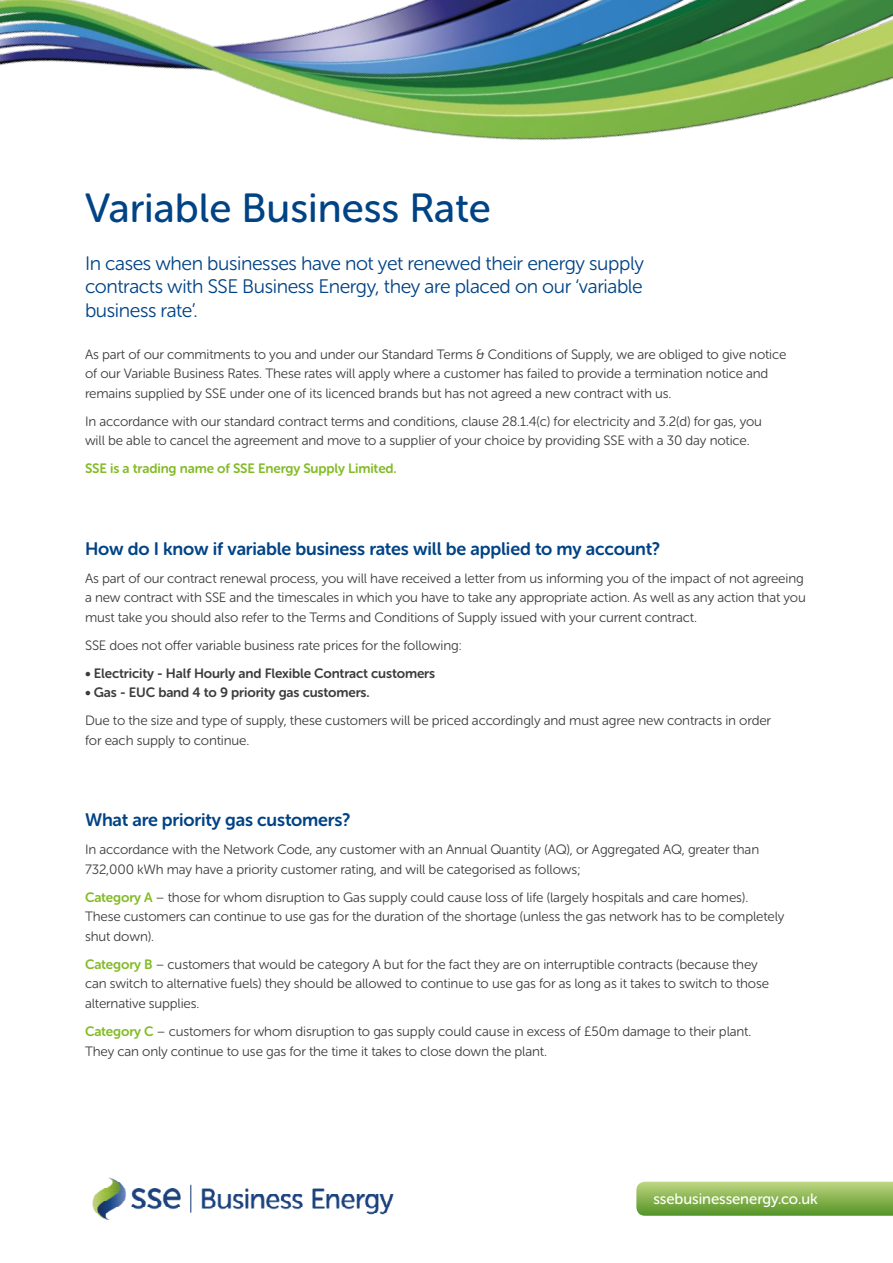
<style>
.page{position:relative;width:893px;height:1263px;background:#fff}
.page>*{position:absolute;margin:0;border:0;box-sizing:border-box;transform-origin:0 0}
.t1{font:40.5px "Museo Sans Rounded 500";color:#004385}
.t2{font:19.5px/23.4px "Museo Sans Rounded 300";letter-spacing:-.02em;color:#004385;text-align:justify}
.t3{font:18px "Museo Sans Rounded 700";letter-spacing:-.01em;color:#004385}
.t4{font:15px "Museo Sans Rounded 500";letter-spacing:-.005em;color:#fff}
.t5{font:13.5px/19.5px "Museo Sans Rounded 300";letter-spacing:-.01em;color:#3c3c3b}
.t6{font:13.5px "Museo Sans Rounded 700";letter-spacing:-.01em;color:#3c3c3b}
.t7{font:13.5px "Museo Sans Rounded 700";letter-spacing:-.01em;color:#83bb26}
.s1{font-family:"Museo Sans Rounded 700";color:#83bb26}
</style>
<div class="page">
<svg style="left:636px;top:1182px;width:257px;height:34px;background:#89b554"></svg>
<img style="left:92px;top:1177px;width:302px;height:43px">
<img style="left:0;top:0;width:893px;height:141px">
<p class="t1" style="left:85px;top:186px;width:407px">Variable Business Rate</p>
<p class="t2" style="left:85px;top:252px;width:560px">In cases when businesses have not yet renewed their energy supply contracts with SSE Business Energy, they are placed on our ‘variable business rate’.</p>
<p class="t5" style="left:85px;top:345px;width:703px">As part of our commitments to you and under our Standard Terms &amp; Conditions of Supply, we are obliged to give notice of our Variable Business Rates. These rates will apply where a customer has failed to provide a termination notice and remains supplied by SSE under one of its licenced brands but has not agreed a new contract with us.</p>
<p class="t5" style="left:85px;top:412px;width:679px">In accordance with our standard contract terms and conditions, clause 28.1.4(c) for electricity and 3.2(d) for gas, you will be able to cancel the agreement and move to a supplier of your choice by providing SSE with a 30 day notice.</p>
<p class="t7" style="left:85px;top:461px;width:313px">SSE is a trading name of SSE Energy Supply Limited.</p>
<p class="t3" style="left:85px;top:539px;width:577px">How do I know if variable business rates will be applied to my account?</p>
<p class="t5" style="left:85px;top:569px;width:722px">As part of our contract renewal process, you will have received a letter from us informing you of the impact of not agreeing a new contract with SSE and the timescales in which you have to take any appropriate action. As well as any action that you must take you should also refer to the Terms and Conditions of Supply issued with your current contract.</p>
<p class="t5" style="left:85px;top:636px;width:378px">SSE does not offer variable business rate prices for the following:</p>
<p class="t6" style="left:85px;top:666px;width:352px">• Electricity - Half Hourly and Flexible Contract customers</p>
<p class="t6" style="left:85px;top:685px;width:286px">• Gas - EUC band 4 to 9 priority gas customers.</p>
<p class="t5" style="left:85px;top:711px;width:688px">Due to the size and type of supply, these customers will be priced accordingly and must agree new contracts in order for each supply to continue.</p>
<p class="t3" style="left:85px;top:810px;width:267px">What are priority gas customers?</p>
<p class="t5" style="left:85px;top:840px;width:676px">In accordance with the Network Code, any customer with an Annual Quantity (AQ), or Aggregated AQ, greater than<br>732,000 kWh may have a priority customer rating, and will be categorised as follows;</p>
<p class="t5" style="left:85px;top:888px;width:701px"><span class="s1">Category A</span> – those for whom disruption to Gas supply could cause loss of life (largely hospitals and care homes).<br>These customers can continue to use gas for the duration of the shortage (unless the gas network has to be completely shut down).</p>
<p class="t5" style="left:85px;top:955px;width:686px"><span class="s1">Category B</span> – customers that would be category A but for the fact they are on interruptible contracts (because they can switch to alternative fuels) they should be allowed to continue to use gas for as long as it takes to switch to those alternative supplies.</p>
<p class="t5" style="left:85px;top:1022px;width:668px"><span class="s1">Category C</span> – customers for whom disruption to gas supply could cause in excess of £50m damage to their plant.<br>They can only continue to use gas for the time it takes to close down the plant.</p>
<p class="t4" style="left:653px;top:1190px;width:166px">ssebusinessenergy.co.uk</p>
</div>
